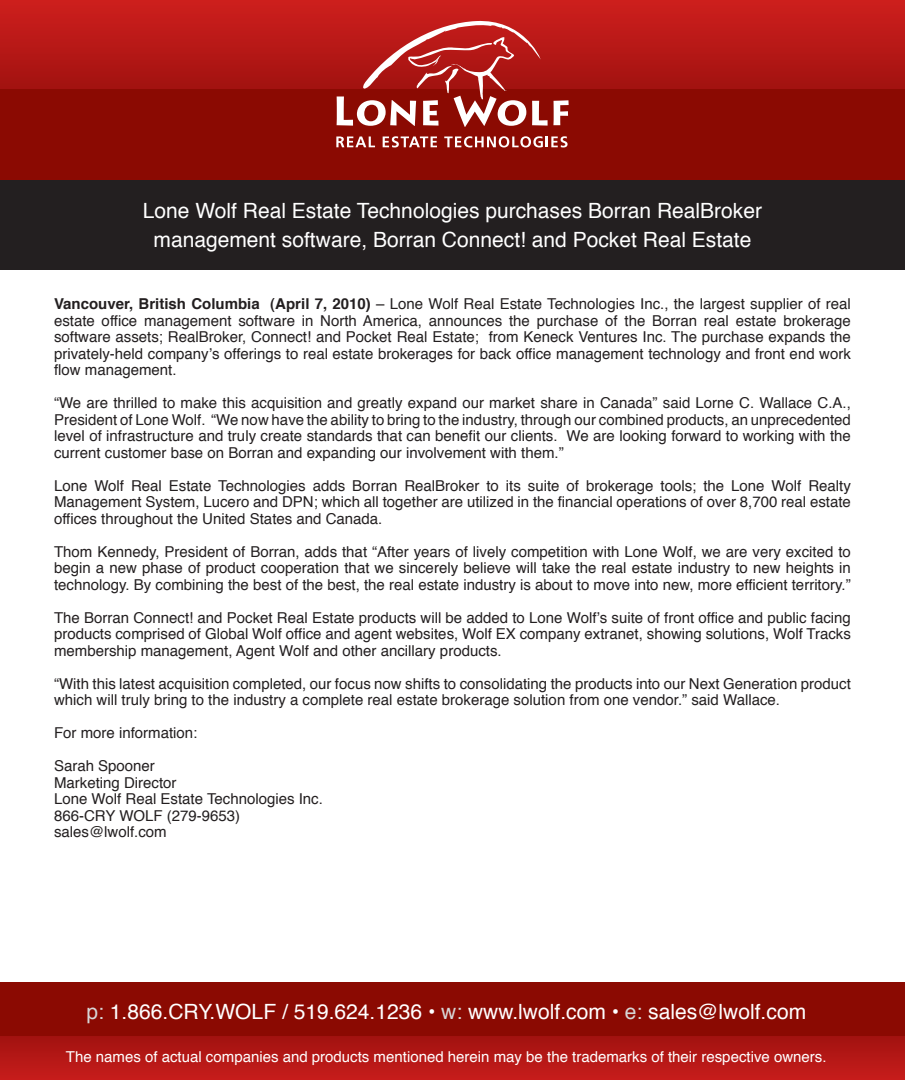
<style>
.page{position:relative;width:905px;height:1080px;background:#fff}
.page>*{position:absolute;margin:0;border:0;box-sizing:border-box;transform-origin:0 0}
.t1{font:21px "Helvetica";color:#fff}
.t2{font:15px/16.5px "Helvetica";color:#231f20;text-align:justify}
.t3{font:15px "Helvetica";color:#fff}
.s1{font-weight:700}
.s2{color:#d7d7d7}
.s3{color:#d7d7d6}
</style>
<div class="page">
<svg style="left:0;top:0;width:904px;height:89px;background:#b91816"></svg>
<div style="left:0;top:89px;width:904px;height:91px;background:#8b0a02"></div>
<svg style="left:553px;top:100px;width:15px;height:25px"></svg>
<svg style="left:336px;top:19px;width:211px;height:108px"></svg>
<svg style="left:336px;top:136px;width:39px;height:11px"></svg>
<svg style="left:382px;top:136px;width:55px;height:11px"></svg>
<svg style="left:444px;top:136px;width:123px;height:11px"></svg>
<svg style="left:0;top:983px;width:904px;height:97px;background:#ae1512"></svg>
<div style="left:0;top:991px;width:904px;height:45px;background:#8b0a02"></div>
<div style="left:0;top:180px;width:904px;height:90px;background:#231f20"></div>
<p class="t1" style="left:143px;top:195px;width:621px">Lone Wolf Real Estate Technologies purchases Borran RealBroker</p>
<p class="t1" style="left:153px;top:223px;width:599px">management software, Borran Connect! and Pocket Real Estate</p>
<p class="t2" style="left:54px;top:296px;width:798px"><span class="s1">Vancouver, British Columbia (April 7, 2010)</span> – Lone Wolf Real Estate Technologies Inc., the largest supplier of real estate office management software in North America, announces the purchase of the Borran real estate brokerage software assets; RealBroker, Connect! and Pocket Real Estate; from Keneck Ventures Inc. The purchase expands the privately-held company’s offerings to real estate brokerages for back office management technology and front end work flow management.</p>
<p class="t2" style="left:54px;top:395px;width:798px">“We are thrilled to make this acquisition and greatly expand our market share in Canada” said Lorne C. Wallace C.A., President of Lone Wolf. “We now have the ability to bring to the industry, through our combined products, an unprecedented level of infrastructure and truly create standards that can benefit our clients. We are looking forward to working with the current customer base on Borran and expanding our involvement with them.”</p>
<p class="t2" style="left:54px;top:478px;width:798px">Lone Wolf Real Estate Technologies adds Borran RealBroker to its suite of brokerage tools; the Lone Wolf Realty Management System, Lucero and DPN; which all together are utilized in the financial operations of over 8,700 real estate offices throughout the United States and Canada.</p>
<p class="t2" style="left:54px;top:544px;width:798px">Thom Kennedy, President of Borran, adds that “After years of lively competition with Lone Wolf, we are very excited to begin a new phase of product cooperation that we sincerely believe will take the real estate industry to new heights in technology. By combining the best of the best, the real estate industry is about to move into new, more efficient territory.”</p>
<p class="t2" style="left:54px;top:610px;width:798px">The Borran Connect! and Pocket Real Estate products will be added to Lone Wolf’s suite of front office and public facing products comprised of Global Wolf office and agent websites, Wolf EX company extranet, showing solutions, Wolf Tracks membership management, Agent Wolf and other ancillary products.</p>
<p class="t2" style="left:54px;top:676px;width:798px">“With this latest acquisition completed, our focus now shifts to consolidating the products into our Next Generation product which will truly bring to the industry a complete real estate brokerage solution from one vendor.” said Wallace.</p>
<p class="t2" style="left:54px;top:725px;width:145px">For more information:</p>
<p class="t2" style="left:54px;top:758px;width:102px">Sarah Spooner</p>
<p class="t2" style="left:54px;top:775px;width:124px">Marketing Director</p>
<p class="t2" style="left:54px;top:791px;width:270px">Lone Wolf Real Estate Technologies Inc.</p>
<p class="t2" style="left:54px;top:808px;width:188px">866-CRY WOLF (279-9653)</p>
<p class="t2" style="left:54px;top:824px;width:114px">sales@lwolf.com</p>
<p class="t1" style="left:87px;top:995px;width:721px"><span class="s2">p:</span> 1.866.CRY.WOLF / 519.624.1236 • <span class="s2">w:</span> www.lwolf.com • <span class="s3">e:</span> sales@lwolf.com</p>
<p class="t3" style="left:66px;top:1045px;width:762px">The names of actual companies and products mentioned herein may be the trademarks of their respective owners.</p>
</div>
